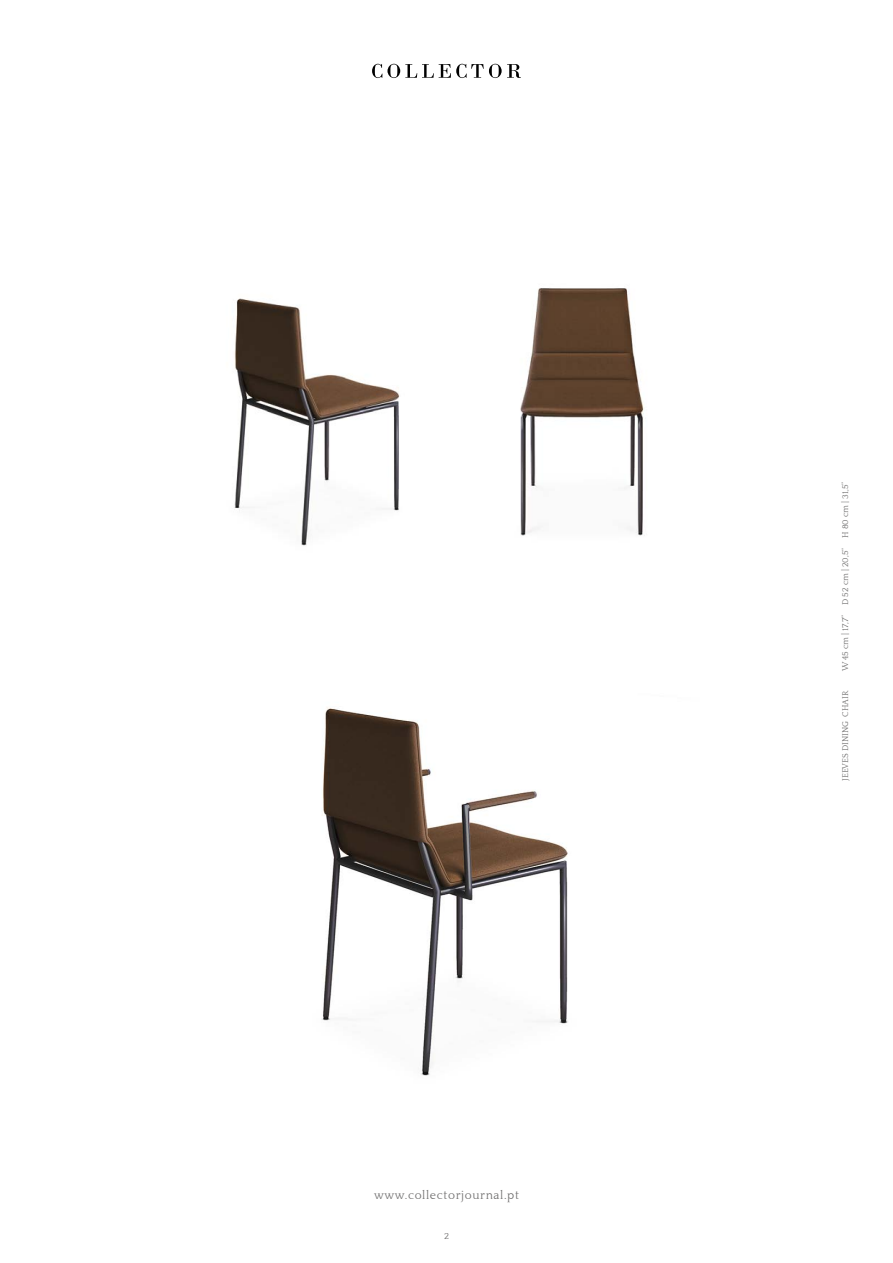
<style>
.page{position:relative;width:893px;height:1263px;background:#fff}
.page>*{position:absolute;margin:0;border:0;box-sizing:border-box;transform-origin:0 0}
.t1{font:12px "Quattrocento";letter-spacing:.05em;color:#706f6f}
.t2{font:9px "Quattrocento";color:#706f6f;scale:1.04 1}
.t3{font:8.55px "Quattrocento";color:#706f6f}
</style>
<div class="page">
<img style="left:234px;top:298px;width:160px;height:248px">
<img style="left:394px;top:288px;width:250px;height:248px">
<img style="left:321px;top:707px;width:247px;height:369px">
<svg style="left:372px;top:64px;width:10px;height:14px"></svg>
<svg style="left:388px;top:64px;width:133px;height:14px"></svg>
<h1 class="t1" style="left:374px;top:1189px;width:146px">www.collectorjournal.pt</h1>
<p class="t2" style="left:444px;top:1232px;width:6px">2</p>
<p class="t3" style="left:841px;top:671px;width:190px;rotate:-90deg">W 45 cm | 17,7” D 52 cm | 20,5“ H 80 cm | 31,5”</p>
<p class="t3" style="left:841px;top:781px;width:92px;rotate:-90deg">JEEVES DINING CHAIR</p>
</div>
